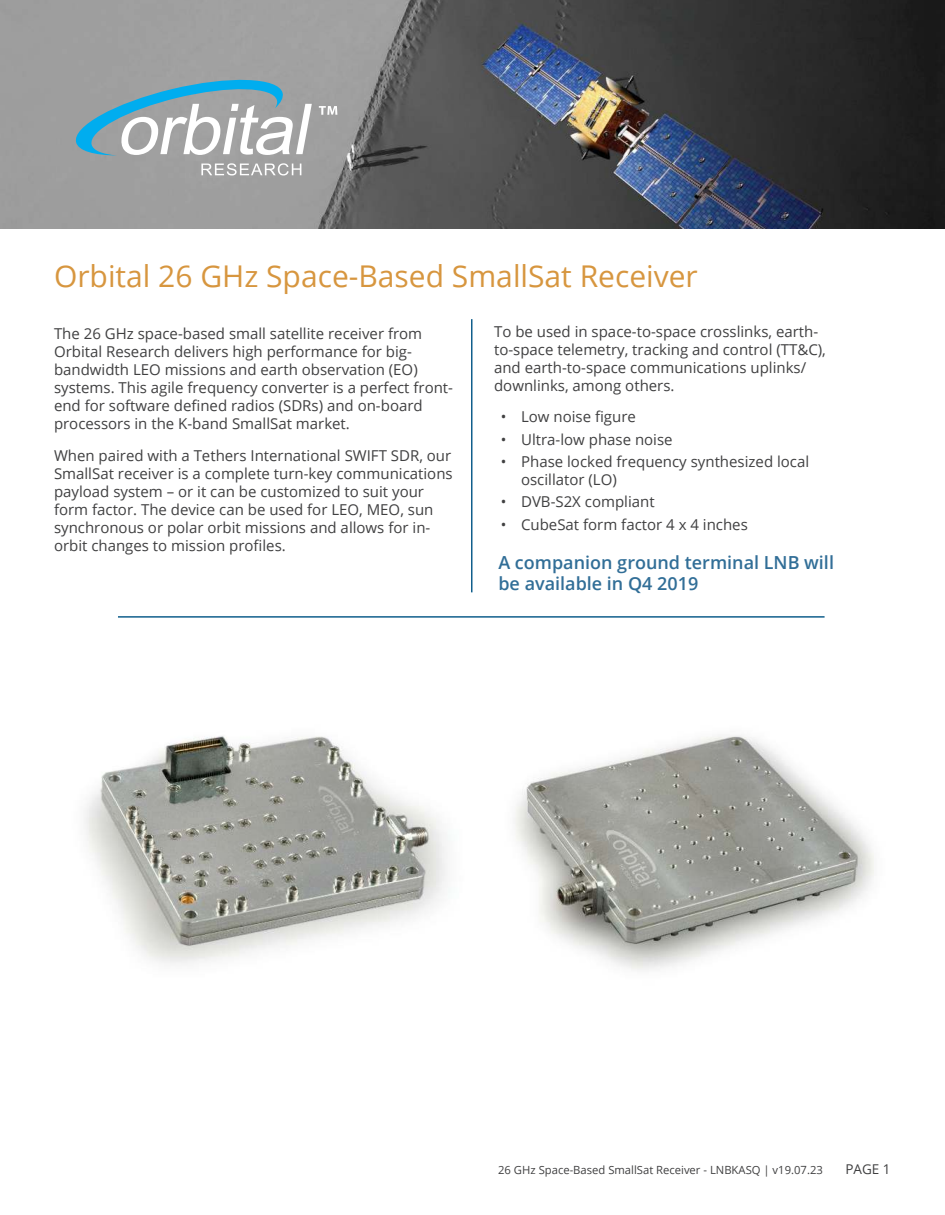
<style>
.page{position:relative;width:945px;height:1215px;background:#fff}
.page>*{position:absolute;margin:0;border:0;box-sizing:border-box;transform-origin:0 0}
.t1{font:30px "Open Sans";color:#d7963f}
.t2{font:600 18px/21px "Open Sans";color:#316e97}
.t3{font:15px/18px "Open Sans";color:#404041}
.t4{font:13.5px "Open Sans";color:#404041}
.t5{font:11.25px "Open Sans";color:#404041}
</style>
<div class="page">
<hr style="left:471px;top:319px;width:2px;height:273px;background:#115f8c">
<hr style="left:118px;top:616px;width:707px;height:2px;background:#115f8c">
<img style="left:515px;top:735px;width:359px;height:235px">
<img style="left:84px;top:736px;width:363px;height:228px">
<img style="left:0;top:0;width:945px;height:228px">
<svg style="left:74px;top:79px;width:238px;height:76px"></svg>
<svg style="left:319px;top:106px;width:18px;height:9px"></svg>
<svg style="left:201px;top:163px;width:100px;height:13px"></svg>
<h1 class="t1" style="left:54px;top:264px;width:645px">Orbital 26 GHz Space-Based SmallSat Receiver</h1>
<p class="t3" style="left:54px;top:326px;width:401px">The 26 GHz space-based small satellite receiver from Orbital Research delivers high performance for big&shy;bandwidth LEO missions and earth observation (EO) systems. This agile frequency converter is a perfect front&shy;end for software defined radios (SDRs) and on-board processors in the K-band SmallSat market.</p>
<p class="t3" style="left:54px;top:446px;width:400px">When paired with a Tethers International SWIFT SDR, our SmallSat receiver is a complete turn-key communications payload system – or it can be customized to suit your form factor. The device can be used for LEO, MEO, sun synchronous or polar orbit missions and allows for in&shy;orbit changes to mission profiles.</p>
<p class="t3" style="left:494px;top:322px;width:333px">To be used in space-to-space crosslinks, earth&shy;to-space telemetry, tracking and control (TT&amp;C), and earth-to-space communications uplinks/ downlinks, among others.</p>
<p class="t3" style="left:501px;top:410px;width:137px">• Low noise figure</p>
<p class="t3" style="left:501px;top:432px;width:173px">• Ultra-low phase noise</p>
<p class="t3" style="left:521px;top:454px;width:290px;text-indent:-20px">• Phase locked frequency synthesized local oscillator (LO)</p>
<p class="t3" style="left:501px;top:495px;width:155px">• DVB-S2X compliant</p>
<p class="t3" style="left:501px;top:517px;width:249px">• CubeSat form factor 4 x 4 inches</p>
<p class="t2" style="left:498px;top:554px;width:337px">A companion ground terminal LNB will be available in Q4 2019</p>
<p class="t5" style="left:498px;top:1165px;width:326px">26 GHz Space-Based SmallSat Receiver - LNBKASQ | v19.07.23</p>
<p class="t4" style="left:845px;top:1163px;width:47px">PAGE 1</p>
</div>
